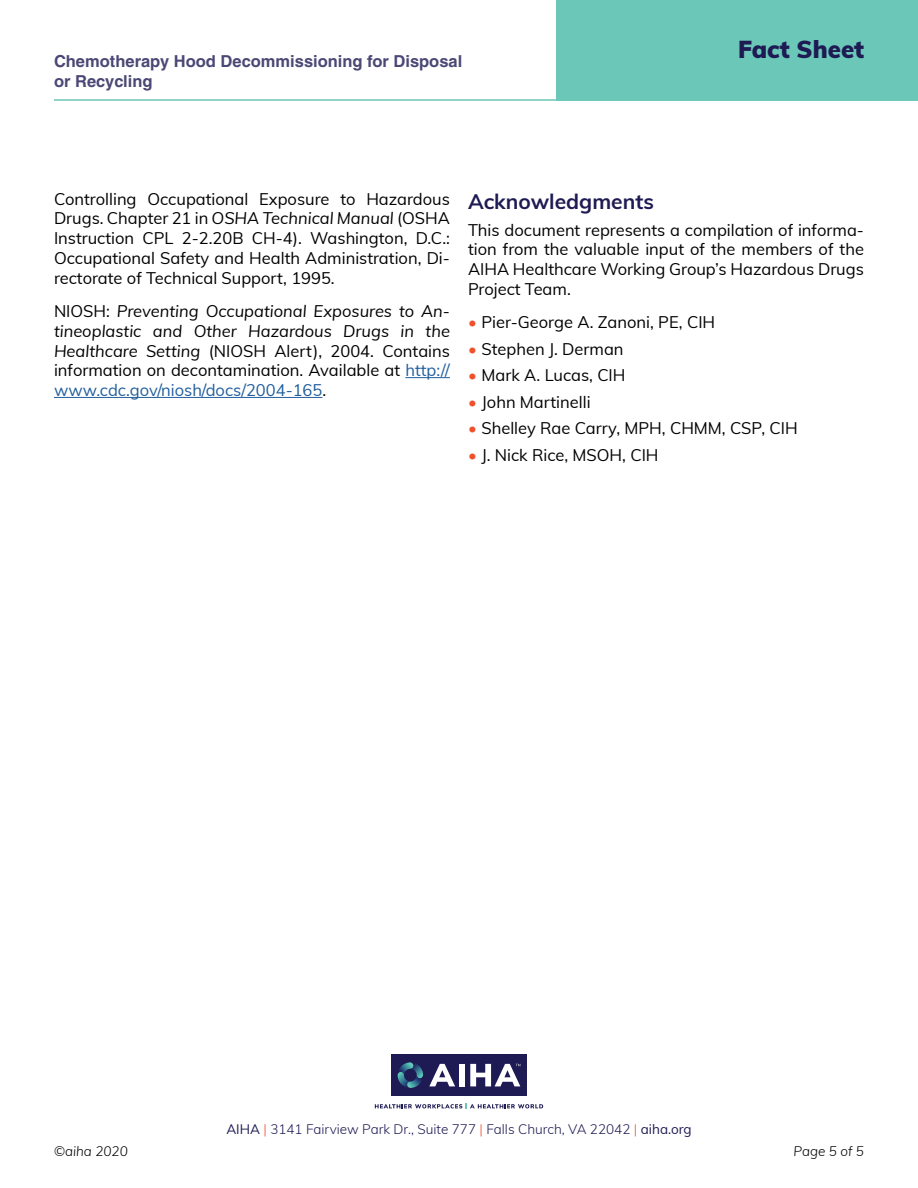
<style>
.page{position:relative;width:918px;height:1188px;background:#fff}
.page>*{position:absolute;margin:0;border:0;box-sizing:border-box;transform-origin:0 0}
.t1{font:900 24px "Muli";color:#1e1a53}
.t2{font:700 21px "Muli";color:#1e1a53}
.t3{font:16.5px/19.8px "Muli";color:#000;text-align:justify}
.t4{font:italic 16.5px/19.8px "Muli";color:#000;text-align:justify}
.t5{font:700 16.5px/19.8px "Helvetica";color:#4b4875}
.t6{font:300 13.5px "Muli";color:#1e1a53}
.t7{font:italic 300 13.5px "Muli";color:#000}
.s1{font-style:italic}
.s2{font-style:normal}
.s3{font-style:normal;color:#215e9e}
.s4{color:#f0512a}
.s5{font-weight:400}
</style>
<div class="page">
<hr style="left:54px;top:99px;width:537px;height:2px;background:#6bc7b8">
<div style="left:556px;top:0;width:362px;height:101px;background:#6bc7b8"></div>
<div style="left:391px;top:1054px;width:136px;height:42px;background:#1e1a53"></div>
<svg style="left:398px;top:1062px;width:25px;height:26px"></svg>
<svg style="left:375px;top:1104px;width:168px;height:5px"></svg>
<svg style="left:429px;top:1064px;width:26px;height:22px"></svg>
<div style="left:459px;top:1064px;width:6px;height:22px;background:#fff"></div>
<svg style="left:470px;top:1064px;width:50px;height:22px"></svg>
<hr style="left:405px;top:377px;width:45px;height:1px;background:#215e9e">
<hr style="left:54px;top:397px;width:268px;height:1px;background:#215e9e">
<p class="t5" style="left:54px;top:51px;width:410px">Chemotherapy Hood Decommissioning for Disposal or Recycling</p>
<h1 class="t1" style="left:738px;top:31px;width:127px">Fact Sheet</h1>
<p class="t3" style="left:54px;top:188px;width:398px">Controlling Occupational Exposure to Hazardous Drugs. Chapter 21 in <span class="s1">OSHA Technical Manual</span> (OSHA Instruction CPL 2-2.20B CH-4). Washington, D.C.:<br>Occupational Safety and Health Administration, Di&shy;rectorate of Technical Support, 1995.</p>
<p class="t4" style="left:54px;top:300px;width:398px"><span class="s2">NIOSH:</span> Preventing Occupational Exposures to An&shy;tineoplastic and Other Hazardous Drugs in the Healthcare Setting <span class="s2">(NIOSH Alert), 2004. Contains information on decontamination. Available at</span> <span class="s3">http:// www.cdc.gov/niosh/docs/2004-165</span><span class="s2">.</span></p>
<p class="t2" style="left:468px;top:186px;width:187px">Acknowledgments</p>
<p class="t3" style="left:468px;top:219px;width:398px">This document represents a compilation of informa&shy;tion from the valuable input of the members of the AIHA Healthcare Working Group’s Hazardous Drugs Project Team.</p>
<p class="t3" style="left:468px;top:312px;width:249px"><span class="s4">•</span> Pier-George A. Zanoni, PE, CIH</p>
<p class="t3" style="left:468px;top:338px;width:157px"><span class="s4">•</span> Stephen J. Derman</p>
<p class="t3" style="left:468px;top:365px;width:159px"><span class="s4">•</span> Mark A. Lucas, CIH</p>
<p class="t3" style="left:468px;top:391px;width:124px"><span class="s4">•</span> John Martinelli</p>
<p class="t3" style="left:468px;top:418px;width:331px"><span class="s4">•</span> Shelley Rae Carry, MPH, CHMM, CSP, CIH</p>
<p class="t3" style="left:468px;top:444px;width:192px"><span class="s4">•</span> J. Nick Rice, MSOH, CIH</p>
<p class="t6" style="left:226px;top:1119px;width:467px"><span class="s5">AIHA</span> <span class="s4">|</span> 3141 Fairview Park Dr., Suite 777 <span class="s4">|</span> Falls Church, VA 22042 <span class="s4">|</span> <span class="s5">aiha.org</span></p>
<p class="t7" style="left:54px;top:1141px;width:75px">©aiha 2020</p>
<p class="t7" style="left:794px;top:1141px;width:72px">Page 5 of 5</p>
</div>
